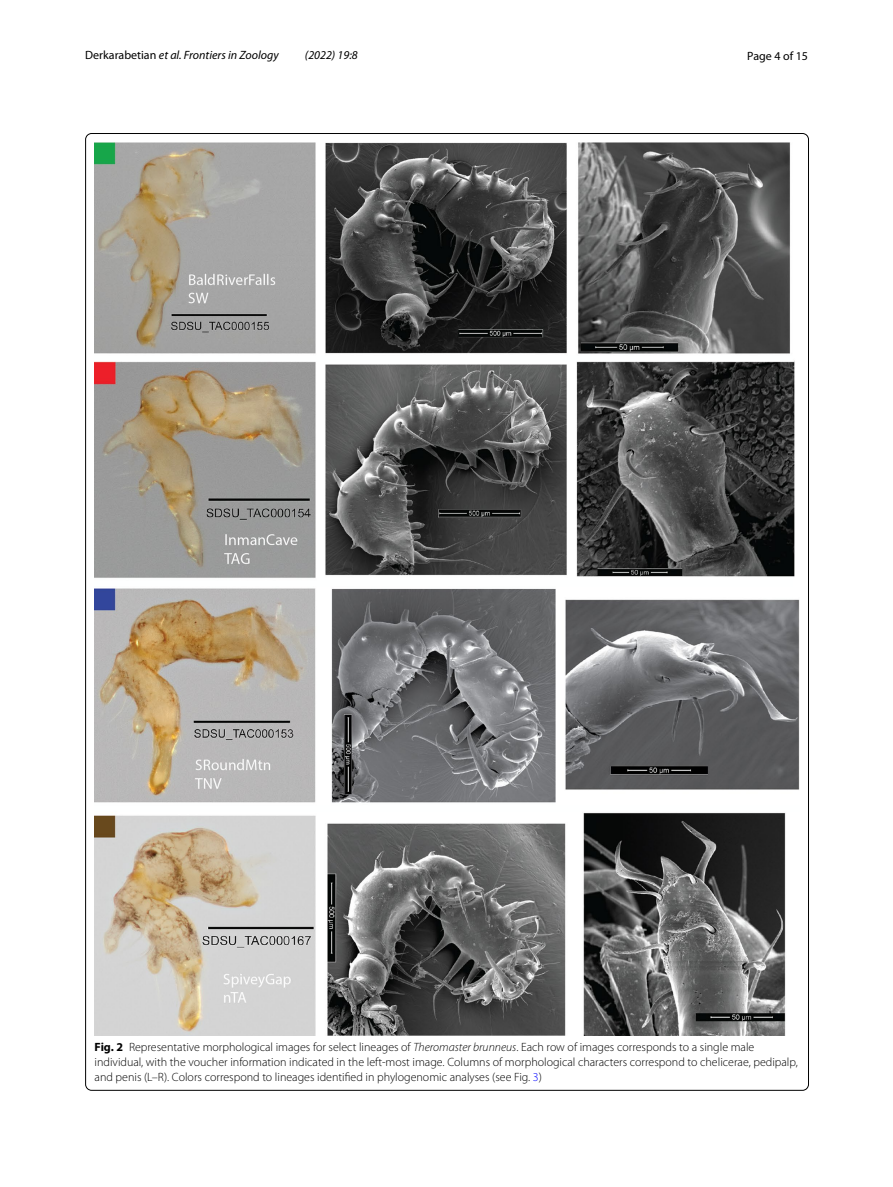
<style>
.page{position:relative;width:893px;height:1187px;background:#fff}
.page>*{position:absolute;margin:0;border:0;box-sizing:border-box;transform-origin:0 0}
.t1{font:300 12px/15px "Myriad Pro";color:#000}
.t2{font:italic 12px "Myriad Pro";color:#000}
.t3{font:12px "Myriad Pro";color:#000}
.s1{font-style:normal}
.s2{font-weight:700}
.s3{font-style:italic}
.s4{color:#00f}
</style>
<div class="page">
<img style="left:95px;top:142px;width:704px;height:893px">
<p class="t2" style="left:85px;top:48px;width:195px"><span class="s1">Derkarabetian</span> et al. Frontiers in Zoology</p>
<p class="t2" style="left:305px;top:48px;width:54px">(2022) 19:8</p>
<p class="t3" style="left:747px;top:48px;width:62px">Page 4 of 15</p>
<p class="t1" style="left:95px;top:1039px;width:705px"><span class="s2">Fig. 2</span> Representative morphological images for select lineages of <span class="s3">Theromaster brunneus</span>. Each row of images corresponds to a single male individual, with the voucher information indicated in the left-most image. Columns of morphological characters correspond to chelicerae, pedipalp, and penis (L–R). Colors correspond to lineages identified in phylogenomic analyses (see Fig. <span class="s4">3</span>)</p>
</div>
